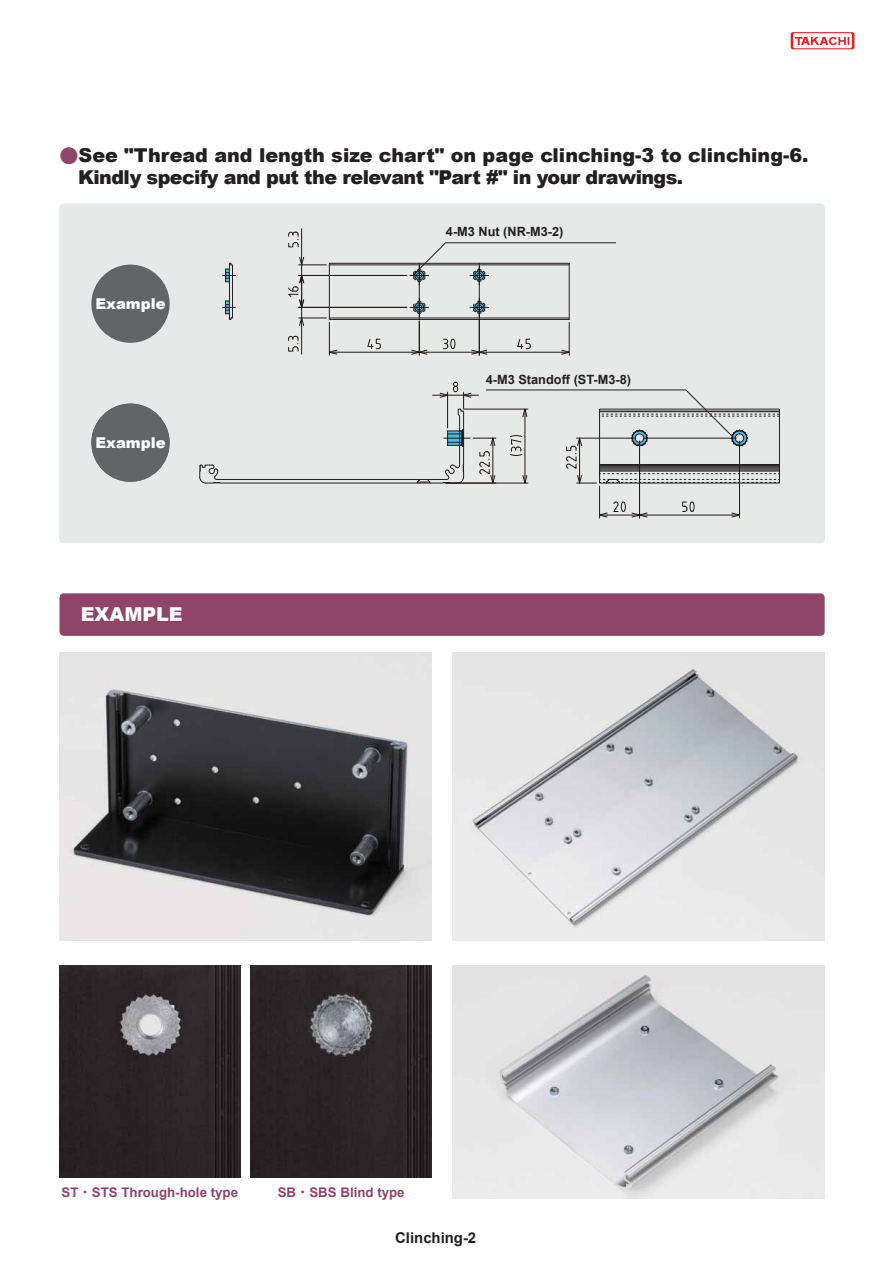
<style>
.page{position:relative;width:893px;height:1263px;background:#fff}
.page>*{position:absolute;margin:0;border:0;box-sizing:border-box;transform-origin:0 0}
.t1{font:900 19.2px/21.3px "Arial";letter-spacing:-.015em;color:#231f20}
.t2{font:900 19.2px "Arial";color:#fff}
.t3{font:900 14.85px "Arial";color:#fff}
.t4{font:700 14.85px "Arial";color:#231f20}
.t5{font:700 13.35px "Arial";color:#8e4569}
.t6{font:700 12.75px "Arial";color:#231f20}
.s1{font-family:"Shin Go Pr 6 N Bold 90 msp RKSJ H";font-weight:400;color:#8e4569}
.s2{font-family:"Koz Min Pr 6 N Regular 90 msp RKSJ H";font-weight:400}
</style>
<div class="page">
<img style="left:60px;top:653px;width:371px;height:287px">
<img style="left:453px;top:653px;width:372px;height:287px">
<img style="left:60px;top:965px;width:180px;height:213px">
<img style="left:453px;top:965px;width:372px;height:234px">
<div style="left:60px;top:593px;width:765px;height:43px;background:#8e4569;border-radius:4px"></div>
<img style="left:251px;top:965px;width:180px;height:213px">
<div style="left:60px;top:204px;width:765px;height:339px;background:#e7e8e8;border-radius:4px"></div>
<hr style="left:329px;top:319px;width:240px;height:1px;background:#231f20">
<hr style="left:329px;top:318px;width:240px;height:1px;background:#231f20">
<hr style="left:329px;top:263px;width:240px;height:1px;background:#231f20">
<hr style="left:329px;top:264px;width:240px;height:1px;background:#231f20">
<hr style="left:229px;top:264px;width:1px;height:55px;background:#231f20">
<hr style="left:232px;top:265px;width:1px;height:52px;background:#231f20">
<svg style="left:367px;top:338px;width:14px;height:11px"></svg>
<svg style="left:443px;top:338px;width:12px;height:11px"></svg>
<svg style="left:517px;top:338px;width:14px;height:11px"></svg>
<svg style="left:682px;top:501px;width:12px;height:11px"></svg>
<hr style="left:299px;top:307px;width:108px;height:1px;background:#221916">
<hr style="left:299px;top:275px;width:108px;height:1px;background:#221916">
<hr style="left:337px;top:352px;width:75px;height:1px;background:#221916">
<svg style="left:288px;top:229px;width:50px;height:126px"></svg>
<hr style="left:419px;top:321px;width:1px;height:34px;background:#221916">
<hr style="left:427px;top:352px;width:45px;height:1px;background:#221916">
<svg style="left:411px;top:349px;width:17px;height:6px"></svg>
<hr style="left:479px;top:320px;width:1px;height:35px;background:#221916">
<hr style="left:569px;top:322px;width:1px;height:33px;background:#221916">
<hr style="left:487px;top:352px;width:75px;height:1px;background:#221916">
<svg style="left:471px;top:349px;width:17px;height:6px"></svg>
<svg style="left:561px;top:349px;width:9px;height:6px"></svg>
<hr style="left:599px;top:486px;width:1px;height:32px;background:#221916">
<hr style="left:639px;top:441px;width:1px;height:77px;background:#221916">
<hr style="left:739px;top:441px;width:1px;height:77px;background:#221916">
<hr style="left:647px;top:515px;width:85px;height:1px;background:#221916">
<svg style="left:599px;top:501px;width:49px;height:17px"></svg>
<svg style="left:731px;top:512px;width:8px;height:6px"></svg>
<svg style="left:222px;top:262px;width:13px;height:21px"></svg>
<svg style="left:222px;top:300px;width:13px;height:20px"></svg>
<div style="left:91px;top:265px;width:79px;height:78px;background:#636466;border-radius:50%"></div>
<svg style="left:410px;top:242px;width:206px;height:77px"></svg>
<svg style="left:199px;top:382px;width:581px;height:104px"></svg>
<div style="left:91px;top:404px;width:79px;height:78px;background:#636466;border-radius:50%"></div>
<svg style="left:791px;top:32px;width:63px;height:17px"></svg>
<p class="t1" style="left:78px;top:144px;width:732px;text-indent:-19px"><span class="s1">●</span>See "Thread and length size chart" on page clinching-3 to clinching-6.<br>Kindly specify and put the relevant "Part #" in your drawings.</p>
<p class="t3" style="left:95px;top:293px;width:72px">Example</p>
<p class="t3" style="left:95px;top:432px;width:72px">Example</p>
<p class="t2" style="left:81px;top:600px;width:103px">EXAMPLE</p>
<p class="t6" style="left:446px;top:225px;width:119px">4-M3 Nut (NR-M3-2)</p>
<p class="t6" style="left:486px;top:372px;width:147px">4-M3 Standoff (ST-M3-8)</p>
<p class="t5" style="left:62px;top:1185px;width:178px">ST<span class="s2">・</span>STS Through-hole type</p>
<p class="t5" style="left:278px;top:1185px;width:128px">SB<span class="s2">・</span>SBS Blind type</p>
<p class="t4" style="left:395px;top:1230px;width:83px">Clinching-2</p>
</div>
